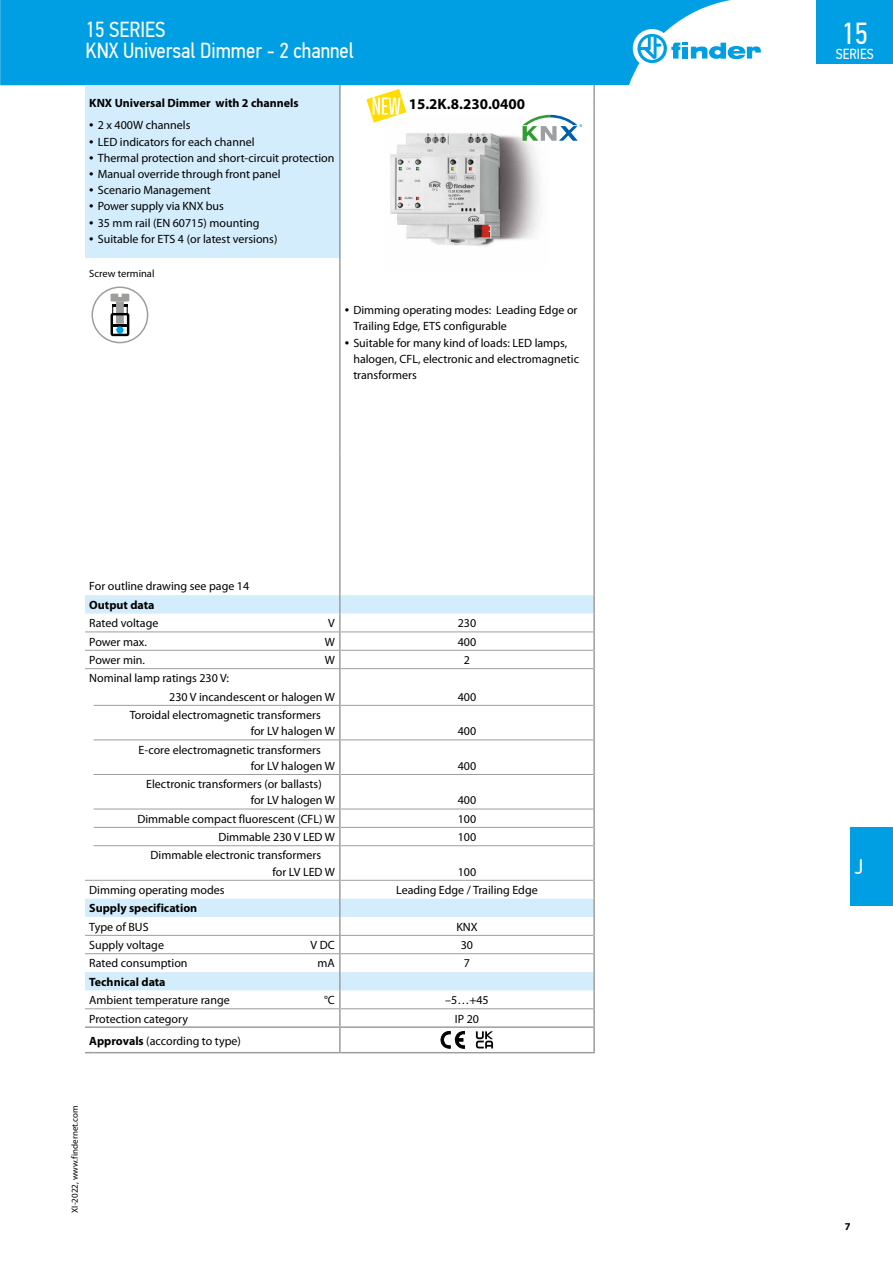
<style>
.page{position:relative;width:893px;height:1263px;background:#fff}
.page>*{position:absolute;margin:0;border:0;box-sizing:border-box;transform-origin:0 0}
.t1{font:30.3px "PF Din Text Cond Pro";color:#fff}
.t2{font:21.75px/21px "PF Din Text Cond Pro";color:#fff}
.t3{font:21px "PF Din Text Cond Pro";color:#fff}
.t4{font:700 15px "Myriad Pro";color:#000}
.t5{font:14.55px "PF Din Text Cond Pro";color:#fff}
.t6{font:12px/16.2px "Myriad Pro";color:#000}
.t7{font:700 12px "Myriad Pro";color:#000}
.t8{font:10.5px "Myriad Pro";color:#000}
.t9{font:700 10.5px "Myriad Pro";color:#000}
.t10{font:9px "Myriad Pro";color:#000}
.s1{font-size:15.75px}
.s2{font-weight:700}
</style>
<div class="page">
<div style="left:0;top:0;width:731px;height:85px;background:#009fe3"></div>
<div style="left:633px;top:29px;width:38px;height:39px;background:#fff;border-radius:50%"></div>
<svg style="left:637px;top:34px;width:124px;height:29px"></svg>
<div style="left:816px;top:0;width:77px;height:64px;background:#009fe3"></div>
<div style="left:850px;top:827px;width:43px;height:79px;background:#009fe3"></div>
<div style="left:85px;top:85px;width:255px;height:173px;background:#d4edfc"></div>
<svg style="left:85px;top:595px;width:508px;height:395px"></svg>
<hr style="left:94px;top:739px;width:245px;height:1px;background:#9d9d9c">
<hr style="left:341px;top:739px;width:252px;height:1px;background:#9d9d9c">
<hr style="left:94px;top:774px;width:245px;height:1px;background:#9d9d9c">
<hr style="left:341px;top:774px;width:252px;height:1px;background:#9d9d9c">
<hr style="left:94px;top:809px;width:245px;height:1px;background:#9d9d9c">
<hr style="left:341px;top:809px;width:252px;height:1px;background:#9d9d9c">
<hr style="left:94px;top:827px;width:245px;height:1px;background:#9d9d9c">
<hr style="left:341px;top:827px;width:252px;height:1px;background:#9d9d9c">
<hr style="left:94px;top:1008px;width:245px;height:1px;background:#9d9d9c">
<hr style="left:341px;top:1008px;width:252px;height:1px;background:#9d9d9c">
<svg style="left:85px;top:1026px;width:9px;height:2px"></svg>
<hr style="left:94px;top:1026px;width:246px;height:2px;background:#9d9d9c">
<hr style="left:94px;top:1052px;width:246px;height:1px;background:#9d9d9c">
<svg style="left:339px;top:85px;width:2px;height:26px"></svg>
<hr style="left:339px;top:111px;width:2px;height:190px;background:#9d9d9c">
<hr style="left:339px;top:301px;width:2px;height:154px;background:#9d9d9c">
<hr style="left:339px;top:455px;width:2px;height:140px;background:#9d9d9c">
<svg style="left:339px;top:595px;width:2px;height:110px"></svg>
<hr style="left:339px;top:706px;width:2px;height:34px;background:#9d9d9c">
<hr style="left:339px;top:740px;width:2px;height:34px;background:#9d9d9c">
<hr style="left:339px;top:774px;width:2px;height:35px;background:#9d9d9c">
<svg style="left:339px;top:809px;width:2px;height:36px"></svg>
<hr style="left:339px;top:846px;width:2px;height:34px;background:#9d9d9c">
<svg style="left:339px;top:881px;width:2px;height:145px"></svg>
<hr style="left:94px;top:705px;width:246px;height:1px;background:#9d9d9c">
<hr style="left:340px;top:705px;width:253px;height:1px;background:#9d9d9c">
<hr style="left:94px;top:845px;width:246px;height:1px;background:#9d9d9c">
<hr style="left:340px;top:845px;width:253px;height:1px;background:#9d9d9c">
<hr style="left:94px;top:631px;width:246px;height:1px;background:#9d9d9c">
<hr style="left:340px;top:631px;width:253px;height:1px;background:#9d9d9c">
<hr style="left:94px;top:650px;width:246px;height:1px;background:#9d9d9c">
<hr style="left:340px;top:650px;width:253px;height:1px;background:#9d9d9c">
<hr style="left:94px;top:668px;width:246px;height:1px;background:#9d9d9c">
<hr style="left:340px;top:668px;width:253px;height:1px;background:#9d9d9c">
<hr style="left:94px;top:880px;width:246px;height:1px;background:#9d9d9c">
<hr style="left:340px;top:880px;width:253px;height:1px;background:#9d9d9c">
<hr style="left:340px;top:1026px;width:255px;height:2px;background:#9d9d9c">
<hr style="left:339px;top:1028px;width:2px;height:24px;background:#9d9d9c">
<hr style="left:340px;top:1052px;width:255px;height:1px;background:#9d9d9c">
<svg style="left:593px;top:85px;width:2px;height:26px"></svg>
<hr style="left:593px;top:111px;width:2px;height:190px;background:#9d9d9c">
<hr style="left:593px;top:301px;width:2px;height:154px;background:#9d9d9c">
<hr style="left:593px;top:455px;width:2px;height:140px;background:#9d9d9c">
<svg style="left:593px;top:595px;width:2px;height:110px"></svg>
<hr style="left:593px;top:705px;width:2px;height:35px;background:#9d9d9c">
<hr style="left:593px;top:740px;width:2px;height:34px;background:#9d9d9c">
<hr style="left:593px;top:774px;width:2px;height:35px;background:#9d9d9c">
<svg style="left:593px;top:809px;width:2px;height:37px"></svg>
<hr style="left:593px;top:846px;width:2px;height:34px;background:#9d9d9c">
<svg style="left:593px;top:880px;width:2px;height:146px"></svg>
<hr style="left:593px;top:1028px;width:2px;height:24px;background:#9d9d9c">
<hr style="left:94px;top:935px;width:246px;height:1px;background:#9d9d9c">
<hr style="left:340px;top:935px;width:253px;height:1px;background:#9d9d9c">
<hr style="left:94px;top:953px;width:246px;height:1px;background:#9d9d9c">
<hr style="left:340px;top:953px;width:253px;height:1px;background:#9d9d9c">
<div style="left:92px;top:286px;width:56px;height:57px;border:2px solid #9d9d9c;border-radius:50%"></div>
<svg style="left:111px;top:294px;width:18px;height:42px"></svg>
<img style="left:390px;top:125px;width:150px;height:121px">
<svg style="left:476px;top:1031px;width:17px;height:17px"></svg>
<svg style="left:441px;top:1031px;width:24px;height:17px"></svg>
<svg style="left:367px;top:89px;width:39px;height:33px"></svg>
<svg style="left:523px;top:115px;width:59px;height:26px"></svg>
<h2 class="t2" style="left:85px;top:19px;width:270px">15 SERIES<br>KNX Universal Dimmer - 2 channel</h2>
<p class="t7" style="left:89px;top:95px;width:211px">KNX Universal Dimmer with 2 channels</p>
<p class="t6" style="left:89px;top:117px;width:103px"><span class="s1">•</span> 2 x 400W channels</p>
<p class="t6" style="left:89px;top:133px;width:167px"><span class="s1">•</span> LED indicators for each channel</p>
<p class="t6" style="left:89px;top:149px;width:247px"><span class="s1">•</span> Thermal protection and short-circuit protection</p>
<p class="t6" style="left:89px;top:166px;width:193px"><span class="s1">•</span> Manual override through front panel</p>
<p class="t6" style="left:89px;top:182px;width:123px"><span class="s1">•</span> Scenario Management</p>
<p class="t6" style="left:89px;top:198px;width:136px"><span class="s1">•</span> Power supply via KNX bus</p>
<p class="t6" style="left:89px;top:214px;width:172px"><span class="s1">•</span> 35 mm rail (EN 60715) mounting</p>
<p class="t6" style="left:89px;top:230px;width:190px"><span class="s1">•</span> Suitable for ETS 4 (or latest versions)</p>
<p class="t8" style="left:89px;top:267px;width:67px">Screw terminal</p>
<p class="t4" style="left:409px;top:94px;width:118px">15.2K.8.230.0400</p>
<p class="t6" style="left:353px;top:302px;width:226px;text-indent:-9px"><span class="s1">•</span> Dimming operating modes: Leading Edge or<br>Trailing Edge, ETS configurable</p>
<p class="t6" style="left:353px;top:334px;width:227px;text-indent:-9px"><span class="s1">•</span> Suitable for many kind of loads: LED lamps, halogen, CFL, electronic and electromagnetic transformers</p>
<p class="t6" style="left:89px;top:578px;width:161px">For outline drawing see page 14</p>
<p class="t7" style="left:89px;top:597px;width:67px">Output data</p>
<p class="t6" style="left:89px;top:615px;width:71px">Rated voltage</p>
<p class="t6" style="left:328px;top:615px;width:8px">V</p>
<p class="t6" style="left:458px;top:615px;width:20px">230</p>
<p class="t6" style="left:89px;top:633px;width:59px">Power max.</p>
<p class="t6" style="left:325px;top:633px;width:12px">W</p>
<p class="t6" style="left:458px;top:633px;width:20px">400</p>
<p class="t6" style="left:89px;top:652px;width:57px">Power min.</p>
<p class="t6" style="left:325px;top:652px;width:12px">W</p>
<p class="t6" style="left:464px;top:652px;width:8px">2</p>
<p class="t6" style="left:169px;top:669px;width:167px;line-height:18.3px;text-indent:-80px">Nominal lamp ratings 230 V:<br>230 V incandescent or halogen W</p>
<p class="t6" style="left:458px;top:688px;width:20px">400</p>
<p class="t6" style="left:251px;top:707px;width:86px;text-indent:-121px">Toroidal electromagnetic transformers for LV halogen W</p>
<p class="t6" style="left:251px;top:741px;width:86px;text-indent:-112px">E-core electromagnetic transformers for LV halogen W</p>
<p class="t6" style="left:251px;top:776px;width:86px;text-indent:-105px">Electronic transformers (or ballasts) for LV halogen W</p>
<p class="t6" style="left:458px;top:723px;width:20px">400</p>
<p class="t6" style="left:458px;top:757px;width:20px">400</p>
<p class="t6" style="left:458px;top:792px;width:20px">400</p>
<p class="t6" style="left:137px;top:810px;width:199px">Dimmable compact fluorescent (CFL) W</p>
<p class="t6" style="left:458px;top:810px;width:20px">100</p>
<p class="t6" style="left:218px;top:829px;width:118px">Dimmable 230 V LED W</p>
<p class="t6" style="left:458px;top:829px;width:20px">100</p>
<p class="t6" style="left:272px;top:847px;width:64px;text-indent:-122px">Dimmable electronic transformers for LV LED W</p>
<p class="t6" style="left:458px;top:863px;width:20px">100</p>
<p class="t6" style="left:89px;top:882px;width:137px">Dimming operating modes</p>
<p class="t6" style="left:396px;top:882px;width:143px">Leading Edge / Trailing Edge</p>
<p class="t7" style="left:89px;top:900px;width:110px">Supply specification</p>
<p class="t6" style="left:89px;top:918px;width:61px">Type of BUS</p>
<p class="t6" style="left:456px;top:918px;width:23px">KNX</p>
<p class="t6" style="left:89px;top:937px;width:76px">Supply voltage</p>
<p class="t6" style="left:311px;top:937px;width:26px">V DC</p>
<p class="t6" style="left:461px;top:937px;width:14px">30</p>
<p class="t6" style="left:89px;top:955px;width:100px">Rated consumption</p>
<p class="t6" style="left:317px;top:955px;width:19px">mA</p>
<p class="t6" style="left:464px;top:955px;width:8px">7</p>
<p class="t7" style="left:89px;top:974px;width:78px">Technical data</p>
<p class="t6" style="left:89px;top:992px;width:142px">Ambient temperature range</p>
<p class="t6" style="left:324px;top:992px;width:12px">°C</p>
<p class="t6" style="left:445px;top:992px;width:45px">–5…+45</p>
<p class="t6" style="left:89px;top:1010px;width:100px">Protection category</p>
<p class="t6" style="left:455px;top:1010px;width:26px">IP 20</p>
<p class="t6" style="left:89px;top:1032px;width:153px"><span class="s2">Approvals</span> (according to type)</p>
<p class="t10" style="left:69px;top:1213px;width:108px;rotate:-90deg">XI-2022, www.findernet.com</p>
<h1 class="t1" style="left:841px;top:16px;width:28px">15</h1>
<p class="t5" style="left:836px;top:45px;width:39px">SERIES</p>
<h3 class="t3" style="left:855px;top:855px;width:10px">J</h3>
<p class="t9" style="left:845px;top:1219px;width:7px">7</p>
</div>
